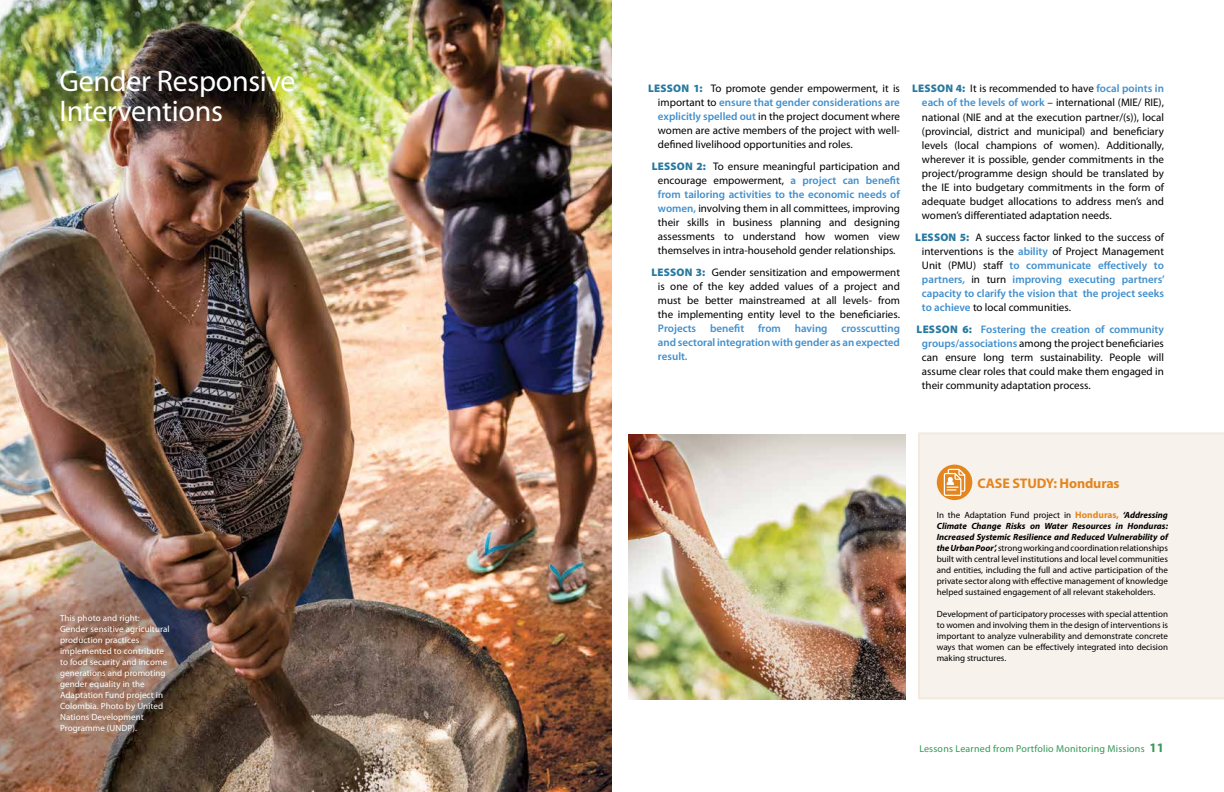
<style>
.page{position:relative;width:1224px;height:792px;background:#fff}
.page>*{position:absolute;margin:0;border:0;box-sizing:border-box;transform-origin:0 0}
.t1{font:30px/30px "Myriad Pro";letter-spacing:-.01em;color:#fff}
.t2{font:700 14px "Myriad Pro";letter-spacing:-.01em;color:#e4861f}
.t3{font:11px/14px "Myriad Pro";color:#000;text-align:justify}
.t4{font:600 11px/14px "Myriad Pro";color:#418fcd;text-align:justify}
.t5{font:10px "Myriad Pro";letter-spacing:.02em;color:#339854}
.t6{font:9px/11px "Myriad Pro";color:#000;text-align:justify}
.t7{font:9px/11px "Myriad Pro";letter-spacing:.01em;color:#fff}
.s1{font-weight:900;color:#2879a0}
.s2{font-weight:600;color:#418fcd}
.s3{font-weight:400;color:#000}
.s4{font-weight:700;font-size:9.5px;color:#e4861f}
.s5{font-weight:700;font-style:italic}
.s6{font-weight:700;font-size:13px}
</style>
<div class="page">
<img style="left:0;top:0;width:612px;height:792px">
<div style="left:918px;top:432px;width:306px;height:267px;background:#f7f2ec"></div>
<img style="left:629px;top:434px;width:277px;height:265px">
<svg style="left:937px;top:465px;width:35px;height:35px"></svg>
<svg style="left:944px;top:469px;width:21px;height:27px"></svg>
<h1 class="t1" style="left:60px;top:65px;width:237px">Gender Responsive<br>Interventions</h1>
<p class="t7" style="left:60px;top:612px;width:111px">This photo and right:<br>Gender sensitive agricultural production practices implemented to contribute to food security and income generations and promoting gender equality in the<br>Adaptation Fund project in<br>Colombia. Photo by United<br>Nations Development<br>Programme (UNDP).</p>
<p class="t3" style="left:658px;top:82px;width:244px;text-indent:-10px"><span class="s1">LESSON 1:</span> To promote gender empowerment, it is important to <span class="s2">ensure that gender considerations are explicitly spelled out</span> in the project document where women are active members of the project with well&shy;defined livelihood opportunities and roles.</p>
<p class="t3" style="left:652px;top:160px;width:250px;text-align:center"><span class="s1">LESSON 2:</span> To ensure meaningful participation and encourage empowerment, <span class="s2">a project can benefit from tailoring activities to the economic needs of women,</span> involving them in all committees, improving their skills in business planning and designing assessments to understand how women view themselves in intra-household gender relationships.</p>
<p class="t3" style="left:651px;top:266px;width:250px;text-align:center"><span class="s1">LESSON 3:</span> Gender sensitization and empowerment is one of the key added values of a project and must be better mainstreamed at all levels- from the implementing entity level to the beneficiaries.</p>
<p class="t4" style="left:658px;top:322px;width:40px">Projects</p>
<p class="t4" style="left:710px;top:322px;width:36px">benefit</p>
<p class="t4" style="left:758px;top:322px;width:24px">from</p>
<p class="t4" style="left:795px;top:322px;width:34px">having</p>
<p class="t4" style="left:658px;top:322px;width:244px;text-indent:184px">crosscutting and sectoral integration with gender as an expected result.</p>
<p class="t3" style="left:922px;top:82px;width:244px;text-indent:-10px"><span class="s1">LESSON 4:</span> It is recommended to have <span class="s2">focal points in each of the levels of work</span> – international (MIE/ RIE), national (NIE and at the execution partner/(s)), local (provincial, district and municipal) and beneficiary levels (local champions of women). Additionally, wherever it is possible, gender commitments in the project/programme design should be translated by the IE into budgetary commitments in the form of adequate budget allocations to address men’s and women’s differentiated adaptation needs.</p>
<p class="t4" style="left:922px;top:230px;width:244px;text-indent:-7px"><span class="s1">LESSON 5:</span> <span class="s3">A success factor linked to the success of interventions is the</span> ability <span class="s3">of Project Management Unit (PMU) staff</span> to communicate effectively to partners, <span class="s3">in turn</span> improving executing partners’ capacity to clarify the vision that the project seeks to achieve <span class="s3">to local communities.</span></p>
<p class="t3" style="left:922px;top:322px;width:244px;text-indent:-5px"><span class="s1">LESSON 6:</span> <span class="s2">Fostering the creation of community groups/associations</span> among the project beneficiaries can ensure long term sustainability. People will assume clear roles that could make them engaged in their community adaptation process.</p>
<p class="t2" style="left:978px;top:474px;width:144px">CASE STUDY: Honduras</p>
<p class="t6" style="left:937px;top:509px;width:233px">In the Adaptation Fund project in <span class="s4">Honduras,</span> <span class="s5">‘Addressing Climate Change Risks on Water Resources in Honduras:<br>Increased Systemic Resilience and Reduced Vulnerability of the Urban Poor’,</span> strong working and coordination relationships built with central level institutions and local level communities and entities, including the full and active participation of the private sector along with effective management of knowledge helped sustained engagement of all relevant stakeholders.</p>
<p class="t6" style="left:937px;top:608px;width:233px">Development of participatory processes with special attention to women and involving them in the design of interventions is important to analyze vulnerability and demonstrate concrete ways that women can be effectively integrated into decision making structures.</p>
<p class="t5" style="left:919px;top:742px;width:246px">Lessons Learned from Portfolio Monitoring Missions <span class="s6">11</span></p>
</div>
